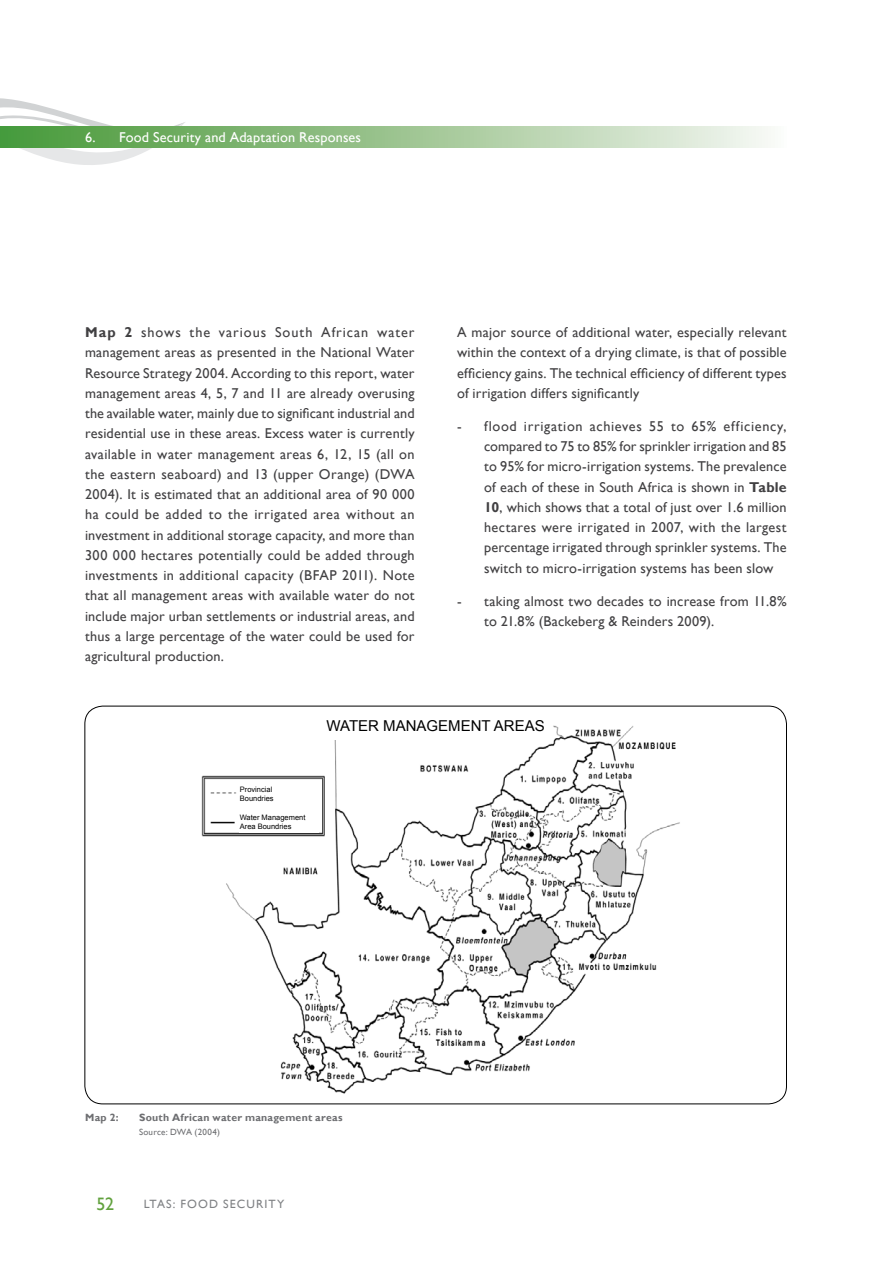
<style>
.page{position:relative;width:893px;height:1263px;background:#fff}
.page>*{position:absolute;margin:0;border:0;box-sizing:border-box;transform-origin:0 0}
.t1{font:18px "Gill Sans";color:#61a13d}
.t2{font:15px "Arial";color:#000}
.t3{font:14.25px/20.2px "Gill Sans";letter-spacing:.015em;color:#414042;text-align:justify}
.t4{font:14.25px "Gill Sans";letter-spacing:.01em;color:#fff}
.t5{font:12px "Gill Sans";letter-spacing:.095em;color:#808285}
.t6{font:700 10.5px "Gill Sans";letter-spacing:.025em;color:#6d6e71}
.t7{font:9px "Gill Sans";letter-spacing:.025em;color:#6d6e71}
.t8{font:7.5px/9px "Arial";color:#000}
.s1{font-weight:700}
</style>
<div class="page">
<svg style="left:0;top:98px;width:186px;height:67px"></svg>
<div style="left:0;top:126px;width:787px;height:21px;background:linear-gradient(to right,#459635,#f6f6f1)"></div>
<img style="left:201px;top:725px;width:479px;height:369px">
<div style="left:294px;top:710px;width:41px;height:30px;background:#fff"></div>
<div style="left:324px;top:710px;width:223px;height:30px;background:#fff"></div>
<div style="left:240px;top:782px;width:79px;height:51px;background:#fff"></div>
<p class="t4" style="left:85px;top:128px;width:278px">6. Food Security and Adaptation Responses</p>
<p class="t3" style="left:85px;top:322px;width:331px"><span class="s1">Map 2</span> shows the various South African water management areas as presented in the National Water Resource Strategy 2004. According to this report, water management areas 4, 5, 7 and 11 are already overusing the available water, mainly due to significant industrial and residential use in these areas. Excess water is currently available in water management areas 6, 12, 15 (all on the eastern seaboard) and 13 (upper Orange) (DWA 2004). It is estimated that an additional area of 90 000 ha could be added to the irrigated area without an investment in additional storage capacity, and more than 300 000 hectares potentially could be added through investments in additional capacity (BFAP 2011). Note that all management areas with available water do not include major urban settlements or industrial areas, and thus a large percentage of the water could be used for agricultural production.</p>
<p class="t3" style="left:457px;top:322px;width:331px">A major source of additional water, especially relevant within the context of a drying climate, is that of possible efficiency gains. The technical efficiency of different types of irrigation differs significantly</p>
<p class="t3" style="left:484px;top:416px;width:304px;text-indent:-27px">- flood irrigation achieves 55 to 65% efficiency, compared to 75 to 85% for sprinkler irrigation and 85 to 95% for micro-irrigation systems. The prevalence of each of these in South Africa is shown in <span class="s1">Table 10</span>, which shows that a total of just over 1.6 million hectares were irrigated in 2007, with the largest percentage irrigated through sprinkler systems. The switch to micro-irrigation systems has been slow</p>
<p class="t3" style="left:484px;top:591px;width:304px;text-indent:-27px">- taking almost two decades to increase from 11.8% to 21.8% (Backeberg &amp; Reinders 2009).</p>
<p class="t2" style="left:327px;top:716px;width:220px">WATER MANAGEMENT AREAS</p>
<p class="t8" style="left:240px;top:784px;width:35px">Provincial<br>Boundries</p>
<p class="t8" style="left:240px;top:813px;width:67px">Water Management<br>Area Boundries</p>
<p class="t6" style="left:85px;top:1111px;width:259px">Map 2: South African water management areas</p>
<p class="t7" style="left:139px;top:1127px;width:82px">Source: DWA (2004)</p>
<p class="t1" style="left:96px;top:1193px;width:19px">52</p>
<p class="t5" style="left:144px;top:1197px;width:142px">LTAS: FOOD SECURITY</p>
</div>
